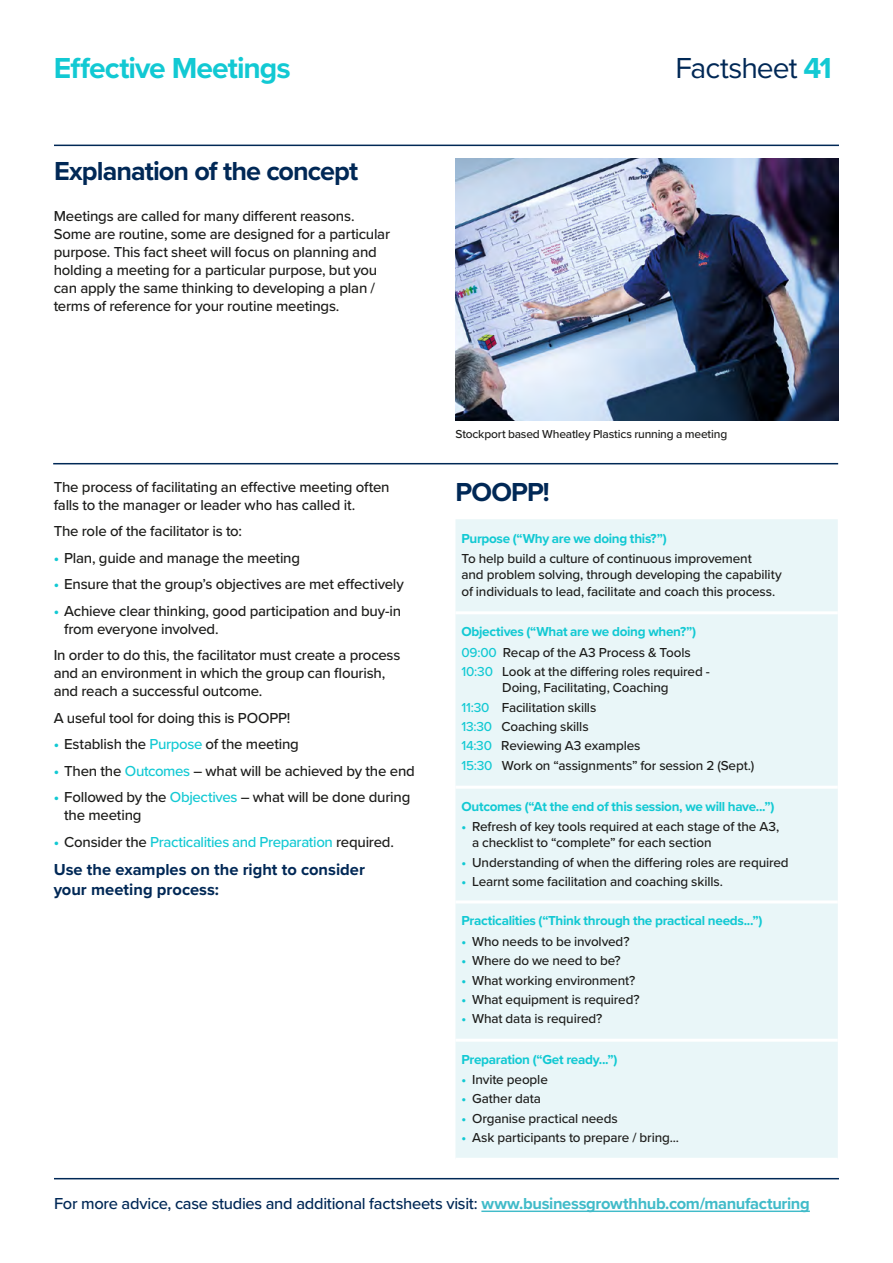
<style>
.page{position:relative;width:893px;height:1263px;background:#fff}
.page>*{position:absolute;margin:0;border:0;box-sizing:border-box;transform-origin:0 0}
.t1{font:700 30px "Proxima Nova";letter-spacing:-.03em;color:#12c9d3}
.t2{font:30px "Proxima Nova";letter-spacing:-.035em;color:#002856}
.t3{font:700 27px "Proxima Nova";letter-spacing:-.035em;color:#002856}
.t4{font:500 16.5px "Proxima Nova";letter-spacing:-.015em;color:#002856}
.t5{font:700 16.5px/19.8px "Proxima Nova";color:#002856}
.t6{font:500 15px/18px "Proxima Nova";letter-spacing:-.015em;color:#1d1d1b}
.t7{font:500 15px "Proxima Nova";letter-spacing:-.02em;color:#12c9d3}
.t8{font:500 13.5px/19.4px "Proxima Nova";letter-spacing:-.01em;color:#1d1d1b}
.t9{font:700 13.5px "Proxima Nova";letter-spacing:-.025em;color:#12c9d3}
.t10{font:500 12px "Proxima Nova";letter-spacing:-.015em;color:#1d1d1b}
.s1{font-weight:700;color:#12c9d3}
.s2{color:#12c9d3}
.s3{font-weight:700}
.s4{color:#1d1d1b}
.s5{font-weight:700;color:#41bbc9}
</style>
<div class="page">
<hr style="left:54px;top:145px;width:785px;height:1px;background:#002856">
<div style="left:455px;top:519px;width:383px;height:639px;background:#e9f6f8"></div>
<hr style="left:455px;top:611px;width:383px;height:3px;background:#fff">
<hr style="left:455px;top:786px;width:383px;height:3px;background:#fff">
<hr style="left:455px;top:900px;width:383px;height:3px;background:#fff">
<hr style="left:455px;top:1039px;width:383px;height:3px;background:#fff">
<hr style="left:53px;top:463px;width:785px;height:1px;background:#002856">
<img style="left:456px;top:158px;width:383px;height:263px">
<hr style="left:54px;top:1178px;width:785px;height:1px;background:#002856">
<hr style="left:481px;top:1210px;width:329px;height:2px;background:#41bbc9">
<h1 class="t1" style="left:54px;top:45px;width:239px">Effective Meetings</h1>
<h1 class="t2" style="left:676px;top:45px;width:158px">Factsheet <span class="s1">41</span></h1>
<h2 class="t3" style="left:54px;top:151px;width:306px">Explanation of the concept</h2>
<p class="t6" style="left:54px;top:207px;width:338px">Meetings are called for many different reasons.<br>Some are routine, some are designed for a particular purpose. This fact sheet will focus on planning and holding a meeting for a particular purpose, but you can apply the same thinking to developing a plan / terms of reference for your routine meetings.</p>
<p class="t6" style="left:54px;top:477px;width:337px">The process of facilitating an effective meeting often falls to the manager or leader who has called it.</p>
<p class="t6" style="left:54px;top:522px;width:190px">The role of the facilitator is to:</p>
<p class="t6" style="left:54px;top:548px;width:248px"><span class="s1">•</span> Plan, guide and manage the meeting</p>
<p class="t6" style="left:54px;top:575px;width:352px"><span class="s1">•</span> Ensure that the group’s objectives are met effectively</p>
<p class="t6" style="left:64px;top:601px;width:339px;text-indent:-11px"><span class="s1">•</span> Achieve clear thinking, good participation and buy-in from everyone involved.</p>
<p class="t6" style="left:54px;top:646px;width:348px">In order to do this, the facilitator must create a process and an environment in which the group can flourish, and reach a successful outcome.</p>
<p class="t6" style="left:54px;top:708px;width:238px">A useful tool for doing this is POOPP!</p>
<p class="t6" style="left:54px;top:735px;width:247px"><span class="s1">•</span> Establish the <span class="s2">Purpose</span> of the meeting</p>
<p class="t6" style="left:54px;top:761px;width:363px"><span class="s1">•</span> Then the <span class="s2">Outcomes</span> – what will be achieved by the end</p>
<p class="t6" style="left:64px;top:788px;width:348px;text-indent:-11px"><span class="s1">•</span> Followed by the <span class="s2">Objectives</span> – what will be done during the meeting</p>
<p class="t7" style="left:54px;top:831px;width:342px"><span class="s3">•</span> <span class="s4">Consider the</span> Practicalities and Preparation <span class="s4">required.</span></p>
<p class="t5" style="left:54px;top:859px;width:313px">Use the examples on the right to consider your meeting process:</p>
<p class="t10" style="left:456px;top:425px;width:273px">Stockport based Wheatley Plastics running a meeting</p>
<h2 class="t3" style="left:455px;top:472px;width:96px">POOPP!</h2>
<p class="t9" style="left:461px;top:528px;width:207px">Purpose (“Why are we doing this?”)</p>
<p class="t8" style="left:461px;top:550px;width:322px;line-height:16.2px">To help build a culture of continuous improvement<br>and problem solving, through developing the capability of individuals to lead, facilitate and coach this process.</p>
<p class="t8" style="left:461px;top:621px;width:250px;line-height:20px"><span class="s1">Objectives (“What are we doing when?”)<br></span><span class="s2">09:00</span> Recap of the A3 Process &amp; Tools<br><span class="s2">10:30</span> Look at the differing roles required -</p>
<p class="t8" style="left:461px;top:678px;width:294px;text-indent:41px">Doing, Facilitating, Coaching<br><span class="s2">11:30</span> Facilitation skills<br><span class="s2">13:30</span> Coaching skills<br><span class="s2">14:30</span> Reviewing A3 examples<br><span class="s2">15:30</span> Work on “assignments” for session 2 (Sept.)</p>
<p class="t9" style="left:461px;top:796px;width:314px">Outcomes (“At the end of this session, we will have...”)</p>
<p class="t8" style="left:472px;top:818px;width:309px;line-height:16.2px;text-indent:-11px"><span class="s1">•</span> Refresh of key tools required at each stage of the A3, a checklist to “complete” for each section</p>
<p class="t8" style="left:461px;top:852px;width:329px"><span class="s1">•</span> Understanding of when the differing roles are required</p>
<p class="t8" style="left:461px;top:871px;width:263px"><span class="s1">•</span> Learnt some facilitation and coaching skills.</p>
<p class="t9" style="left:461px;top:911px;width:302px">Practicalities (“Think through the practical needs...”)</p>
<p class="t8" style="left:461px;top:931px;width:170px"><span class="s1">•</span> Who needs to be involved?</p>
<p class="t8" style="left:461px;top:950px;width:161px"><span class="s1">•</span> Where do we need to be?</p>
<p class="t8" style="left:461px;top:970px;width:175px"><span class="s1">•</span> What working environment?</p>
<p class="t8" style="left:461px;top:989px;width:180px"><span class="s1">•</span> What equipment is required?</p>
<p class="t8" style="left:461px;top:1009px;width:142px"><span class="s1">•</span> What data is required?</p>
<p class="t9" style="left:461px;top:1049px;width:157px">Preparation (“Get ready...”)</p>
<p class="t8" style="left:461px;top:1069px;width:88px"><span class="s1">•</span> Invite people</p>
<p class="t8" style="left:461px;top:1089px;width:81px"><span class="s1">•</span> Gather data</p>
<p class="t8" style="left:461px;top:1108px;width:158px"><span class="s1">•</span> Organise practical needs</p>
<p class="t8" style="left:461px;top:1127px;width:219px"><span class="s1">•</span> Ask participants to prepare / bring...</p>
<p class="t4" style="left:54px;top:1191px;width:757px">For more advice, case studies and additional factsheets visit: <span class="s5">www.businessgrowthhub.com/manufacturing</span></p>
</div>
